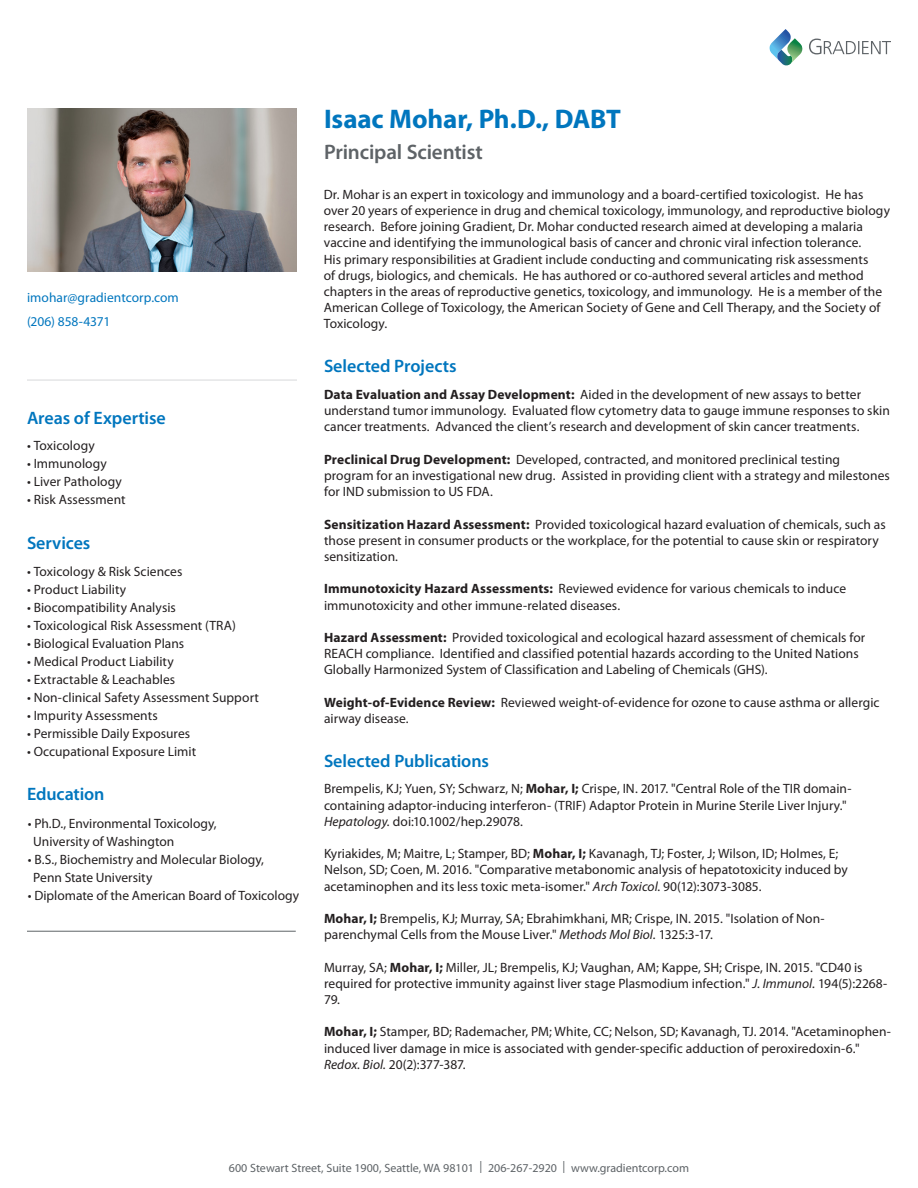
<style>
.page{position:relative;width:918px;height:1188px;background:#fff}
.page>*{position:absolute;margin:0;border:0;box-sizing:border-box;transform-origin:0 0}
.Name_and_credentials{font:700 27px "Myriad Pro";letter-spacing:-.005em;color:#0076be}
.Name_and_credentials-2{font:600 21px "Myriad Pro";letter-spacing:-.01em;color:#5e6367}
.Name_and_credentials-3{font:600 18px "Myriad Pro";letter-spacing:-.005em;color:#0076be}
.Name_and_credentials-4{font:13.5px/16.2px "Myriad Pro";letter-spacing:.005em;color:#231f20}
.Name_and_credentials-5{font:13.5px "Myriad Pro";color:#0076be}
.t1{font:12px "Myriad Pro";color:#5e6367}
.s1{font-weight:700}
.s2{font-style:italic}
</style>
<div class="page">
<img style="left:27px;top:108px;width:270px;height:163px">
<hr style="left:27px;top:380px;width:270px;height:1px;background:#5e6367">
<svg style="left:770px;top:29px;width:32px;height:37px"></svg>
<svg style="left:809px;top:39px;width:82px;height:15px"></svg>
<hr style="left:27px;top:931px;width:269px;height:1px;background:#5e6367">
<p class="Name_and_credentials-5" style="left:27px;top:289px;width:153px">imohar@gradientcorp.com</p>
<p class="Name_and_credentials-5" style="left:27px;top:313px;width:85px">(206) 858-4371</p>
<p class="Name_and_credentials-3" style="left:27px;top:406px;width:140px">Areas of Expertise</p>
<p class="Name_and_credentials-4" style="left:27px;top:437px;width:69px">• Toxicology</p>
<p class="Name_and_credentials-4" style="left:27px;top:455px;width:81px">• Immunology</p>
<p class="Name_and_credentials-4" style="left:27px;top:473px;width:96px">• Liver Pathology</p>
<p class="Name_and_credentials-4" style="left:27px;top:491px;width:100px">• Risk Assessment</p>
<p class="Name_and_credentials-3" style="left:27px;top:531px;width:65px">Services</p>
<p class="Name_and_credentials-4" style="left:27px;top:563px;width:157px">• Toxicology &amp; Risk Sciences</p>
<p class="Name_and_credentials-4" style="left:27px;top:581px;width:101px">• Product Liability</p>
<p class="Name_and_credentials-4" style="left:27px;top:599px;width:150px">• Biocompatibility Analysis</p>
<p class="Name_and_credentials-4" style="left:27px;top:617px;width:210px">• Toxicological Risk Assessment (TRA)</p>
<p class="Name_and_credentials-4" style="left:27px;top:635px;width:159px">• Biological Evaluation Plans</p>
<p class="Name_and_credentials-4" style="left:27px;top:653px;width:148px">• Medical Product Liability</p>
<p class="Name_and_credentials-4" style="left:27px;top:671px;width:150px">• Extractable &amp; Leachables</p>
<p class="Name_and_credentials-4" style="left:27px;top:689px;width:233px">• Non-clinical Safety Assessment Support</p>
<p class="Name_and_credentials-4" style="left:27px;top:707px;width:132px">• Impurity Assessments</p>
<p class="Name_and_credentials-4" style="left:27px;top:725px;width:165px">• Permissible Daily Exposures</p>
<p class="Name_and_credentials-4" style="left:27px;top:743px;width:171px">• Occupational Exposure Limit</p>
<p class="Name_and_credentials-3" style="left:27px;top:783px;width:79px">Education</p>
<p class="Name_and_credentials-4" style="left:33px;top:814px;width:185px;line-height:18px;text-indent:-6px">• Ph.D., Environmental Toxicology,<br>University of Washington</p>
<p class="Name_and_credentials-4" style="left:28px;top:851px;width:238px">• B.S., Biochemistry and Molecular Biology,</p>
<p class="Name_and_credentials-4" style="left:33px;top:869px;width:121px">Penn State University</p>
<p class="Name_and_credentials-4" style="left:28px;top:887px;width:273px">• Diplomate of the American Board of Toxicology</p>
<p class="Name_and_credentials" style="left:324px;top:102px;width:299px">Isaac Mohar, Ph.D., DABT</p>
<p class="Name_and_credentials-2" style="left:324px;top:139px;width:160px">Principal Scientist</p>
<p class="Name_and_credentials-4" style="left:324px;top:186px;width:568px">Dr. Mohar is an expert in toxicology and immunology and a board-certified toxicologist. He has over 20 years of experience in drug and chemical toxicology, immunology, and reproductive biology research. Before joining Gradient, Dr. Mohar conducted research aimed at developing a malaria vaccine and identifying the immunological basis of cancer and chronic viral infection tolerance.<br>His primary responsibilities at Gradient include conducting and communicating risk assessments<br>of drugs, biologics, and chemicals. He has authored or co-authored several articles and method chapters in the areas of reproductive genetics, toxicology, and immunology. He is a member of the American College of Toxicology, the American Society of Gene and Cell Therapy, and the Society of Toxicology.</p>
<p class="Name_and_credentials-3" style="left:324px;top:354px;width:134px">Selected Projects</p>
<p class="Name_and_credentials-4" style="left:324px;top:386px;width:567px"><span class="s1">Data Evaluation and Assay Development:</span> Aided in the development of new assays to better understand tumor immunology. Evaluated flow cytometry data to gauge immune responses to skin cancer treatments. Advanced the client’s research and development of skin cancer treatments.</p>
<p class="Name_and_credentials-4" style="left:324px;top:451px;width:567px"><span class="s1">Preclinical Drug Development:</span> Developed, contracted, and monitored preclinical testing program for an investigational new drug. Assisted in providing client with a strategy and milestones for IND submission to US FDA.</p>
<p class="Name_and_credentials-4" style="left:324px;top:516px;width:563px"><span class="s1">Sensitization Hazard Assessment:</span> Provided toxicological hazard evaluation of chemicals, such as those present in consumer products or the workplace, for the potential to cause skin or respiratory sensitization.</p>
<p class="Name_and_credentials-4" style="left:324px;top:581px;width:524px"><span class="s1">Immunotoxicity Hazard Assessments:</span> Reviewed evidence for various chemicals to induce immunotoxicity and other immune-related diseases.</p>
<p class="Name_and_credentials-4" style="left:324px;top:629px;width:543px"><span class="s1">Hazard Assessment:</span> Provided toxicological and ecological hazard assessment of chemicals for<br>REACH compliance. Identified and classified potential hazards according to the United Nations<br>Globally Harmonized System of Classification and Labeling of Chemicals (GHS).</p>
<p class="Name_and_credentials-4" style="left:324px;top:694px;width:557px"><span class="s1">Weight-of-Evidence Review:</span> Reviewed weight-of-evidence for ozone to cause asthma or allergic airway disease.</p>
<p class="Name_and_credentials-3" style="left:324px;top:750px;width:167px">Selected Publications</p>
<p class="Name_and_credentials-4" style="left:324px;top:781px;width:529px">Brempelis, KJ; Yuen, SY; Schwarz, N; <span class="s1">Mohar, I;</span> Crispe, IN. 2017. "Central Role of the TIR domain&shy;containing adaptor-inducing interferon- (TRIF) Adaptor Protein in Murine Sterile Liver Injury."<br><span class="s2">Hepatology.</span> doi:10.1002/hep.29078.</p>
<p class="Name_and_credentials-4" style="left:324px;top:845px;width:525px">Kyriakides, M; Maitre, L; Stamper, BD; <span class="s1">Mohar, I;</span> Kavanagh, TJ; Foster, J; Wilson, ID; Holmes, E;<br>Nelson, SD; Coen, M. 2016. "Comparative metabonomic analysis of hepatotoxicity induced by acetaminophen and its less toxic meta-isomer." <span class="s2">Arch Toxicol.</span> 90(12):3073-3085.</p>
<p class="Name_and_credentials-4" style="left:324px;top:910px;width:502px"><span class="s1">Mohar, I;</span> Brempelis, KJ; Murray, SA; Ebrahimkhani, MR; Crispe, IN. 2015. "Isolation of Non&shy;parenchymal Cells from the Mouse Liver." <span class="s2">Methods Mol Biol.</span> 1325:3-17.</p>
<p class="Name_and_credentials-4" style="left:324px;top:959px;width:565px">Murray, SA; <span class="s1">Mohar, I;</span> Miller, JL; Brempelis, KJ; Vaughan, AM; Kappe, SH; Crispe, IN. 2015. "CD40 is required for protective immunity against liver stage Plasmodium infection." <span class="s2">J. Immunol.</span> 194(5):2268-<br>79.</p>
<p class="Name_and_credentials-4" style="left:324px;top:1024px;width:569px"><span class="s1">Mohar, I;</span> Stamper, BD; Rademacher, PM; White, CC; Nelson, SD; Kavanagh, TJ. 2014. "Acetaminophen&shy;induced liver damage in mice is associated with gender-specific adduction of peroxiredoxin-6."<br><span class="s2">Redox. Biol.</span> 20(2):377-387.</p>
<p class="t1" style="left:229px;top:1160px;width:462px">600 Stewart Street, Suite 1900, Seattle, WA 98101 | 206-267-2920 | www.gradientcorp.com</p>
</div>
